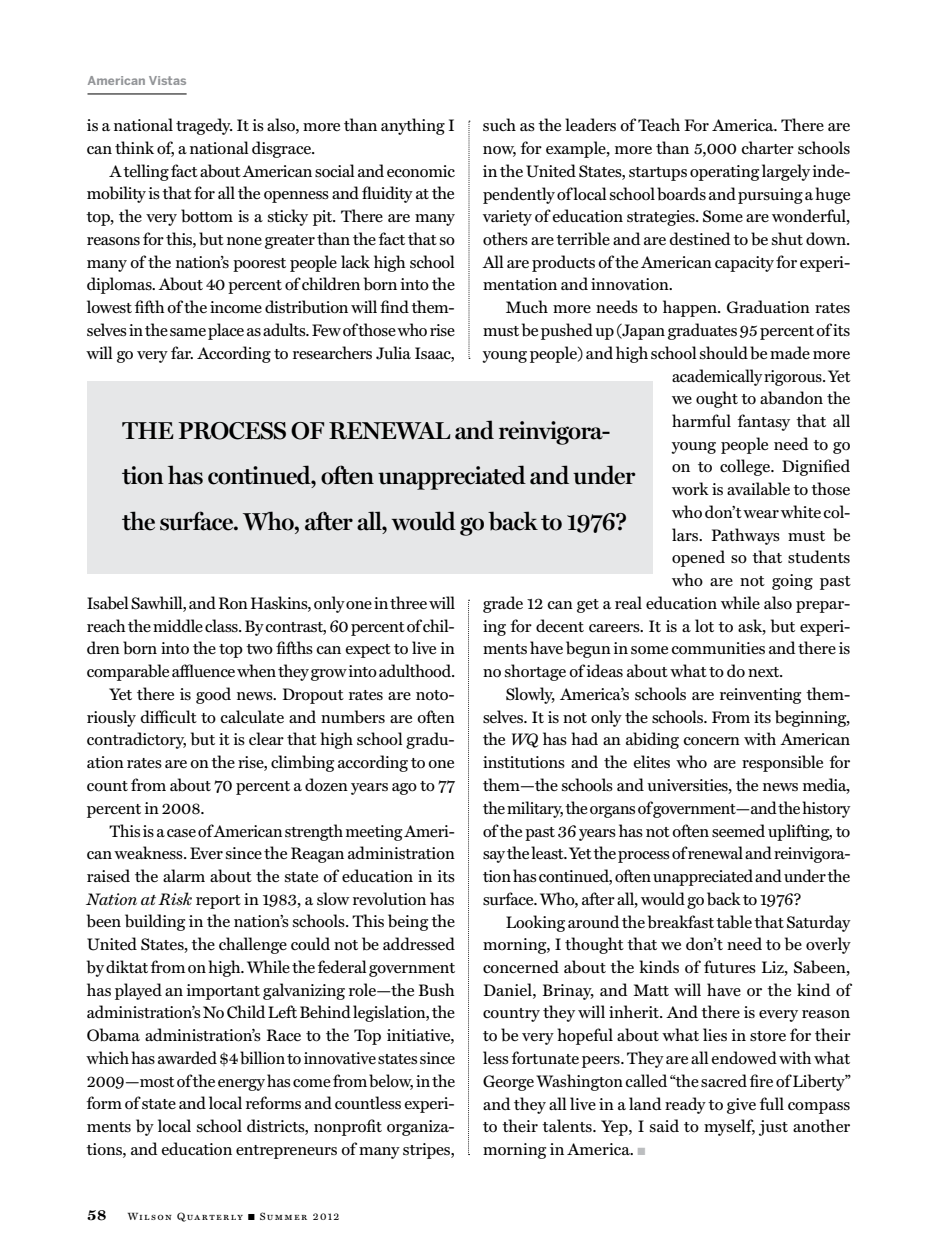
<style>
.page{position:relative;width:945px;height:1260px;background:#fff}
.page>*{position:absolute;margin:0;border:0;box-sizing:border-box;transform-origin:0 0}
.t1{font:600 24.5px/45.5px "Miller Display";letter-spacing:-.02em;color:#000}
.t2{font:16.62px/22.8px "Miller Text";letter-spacing:-.005em;color:#000;text-align:justify}
.t3{font:700 15.75px "Miller Text";color:#000}
.t4{font:700 12.25px "Benton Sans";letter-spacing:.01em;color:#939598}
.t5{font:10.5px "Miller Text Roman SC";letter-spacing:.13em;color:#000}
.s1{font-style:italic}
.s2{color:#bcbec0}
</style>
<div class="page">
<svg style="left:469px;top:121px;width:1px;height:238px"></svg>
<hr style="left:88px;top:94px;width:99px;height:1px;background:#000">
<div style="left:88px;top:382px;width:565px;height:192px;background:#e6e7e8"></div>
<svg style="left:468px;top:600px;width:2px;height:555px"></svg>
<p class="t4" style="left:88px;top:73px;width:101px">American Vistas</p>
<p class="t2" style="left:483px;top:114px;width:369px">such as the leaders of Teach For America. There are now, for example, more than 5,000 charter schools in the United States, startups operating largely inde&shy;pendently of local school boards and pursuing a huge variety of education strategies. Some are wonderful, others are terrible and are destined to be shut down.<br>All are products of the American capacity for experi&shy;mentation and innovation.</p>
<p class="t2" style="left:506px;top:296px;width:346px">Much more needs to happen. Graduation rates</p>
<p class="t2" style="left:483px;top:319px;width:369px">must be pushed up (Japan graduates 95 percent of its</p>
<p class="t2" style="left:483px;top:342px;width:369px">young people) and high school should be made more</p>
<p class="t2" style="left:672px;top:364px;width:180px">academically rigorous. Yet</p>
<p class="t2" style="left:672px;top:387px;width:180px">we ought to abandon the</p>
<p class="t2" style="left:672px;top:410px;width:180px">harmful fantasy that all</p>
<p class="t2" style="left:672px;top:433px;width:180px">young people need to go</p>
<p class="t2" style="left:672px;top:455px;width:180px">on to college. Dignified</p>
<p class="t2" style="left:672px;top:478px;width:180px">work is available to those</p>
<p class="t2" style="left:672px;top:501px;width:180px">who don’t wear white col-</p>
<p class="t2" style="left:672px;top:524px;width:180px">lars. Pathways must be</p>
<p class="t2" style="left:672px;top:546px;width:180px">opened so that students</p>
<p class="t2" style="left:672px;top:569px;width:180px">who are not going past</p>
<p class="t2" style="left:483px;top:592px;width:369px">grade 12 can get a real education while also prepar-</p>
<p class="t2" style="left:483px;top:615px;width:369px">ing for decent careers. It is a lot to ask, but experi-</p>
<p class="t2" style="left:483px;top:637px;width:369px">ments have begun in some communities and there is</p>
<p class="t2" style="left:483px;top:660px;width:302px">no shortage of ideas about what to do next.</p>
<p class="t2" style="left:506px;top:683px;width:346px">Slowly, America’s schools are reinventing them-</p>
<p class="t2" style="left:483px;top:706px;width:369px">selves. It is not only the schools. From its beginning,</p>
<p class="t2" style="left:483px;top:728px;width:369px">the <span class="s1">WQ</span> has had an abiding concern with American</p>
<p class="t2" style="left:483px;top:751px;width:369px">institutions and the elites who are responsible for</p>
<p class="t2" style="left:483px;top:774px;width:369px">them—the schools and universities, the news media,</p>
<p class="t2" style="left:483px;top:797px;width:369px">the military, the organs of government—and the history</p>
<p class="t2" style="left:483px;top:819px;width:369px">of the past 36 years has not often seemed uplifting, to</p>
<p class="t2" style="left:483px;top:842px;width:369px">say the least. Yet the process of renewal and reinvigora-</p>
<p class="t2" style="left:483px;top:865px;width:369px">tion has continued, often unappreciated and under the</p>
<p class="t2" style="left:483px;top:888px;width:320px">surface. Who, after all, would go back to 1976?</p>
<p class="t2" style="left:506px;top:910px;width:346px">Looking around the breakfast table that Saturday</p>
<p class="t2" style="left:483px;top:933px;width:369px">morning, I thought that we don’t need to be overly</p>
<p class="t2" style="left:483px;top:956px;width:369px">concerned about the kinds of futures Liz, Sabeen,</p>
<p class="t2" style="left:483px;top:979px;width:369px">Daniel, Brinay, and Matt will have or the kind of</p>
<p class="t2" style="left:483px;top:1001px;width:369px">country they will inherit. And there is every reason</p>
<p class="t2" style="left:483px;top:1024px;width:369px">to be very hopeful about what lies in store for their</p>
<p class="t2" style="left:483px;top:1047px;width:369px">less fortunate peers. They are all endowed with what</p>
<p class="t2" style="left:483px;top:1070px;width:369px">George Washington called “the sacred fire of Liberty”</p>
<p class="t2" style="left:483px;top:1092px;width:369px">and they all live in a land ready to give full compass</p>
<p class="t2" style="left:483px;top:1115px;width:369px">to their talents. Yep, I said to myself, just another</p>
<p class="t2" style="left:483px;top:1138px;width:164px">morning in America. <span class="s2">■</span></p>
<p class="t2" style="left:87px;top:114px;width:369px">is a national tragedy. It is also, more than anything I can think of, a national disgrace.</p>
<p class="t2" style="left:87px;top:160px;width:369px;text-indent:23px">A telling fact about American social and economic mobility is that for all the openness and fluidity at the top, the very bottom is a sticky pit. There are many reasons for this, but none greater than the fact that so many of the nation’s poorest people lack high school diplomas. About 40 percent of children born into the lowest fifth of the income distribution will find them&shy;selves in the same place as adults. Few of those who rise will go very far. According to researchers Julia Isaac,</p>
<h1 class="t1" style="left:122px;top:407px;width:514px">The pro cess of renewal and reinvigora&shy;tion has continued, often unappreciated and under the surface. Who, after all, would go back to 1976?</h1>
<p class="t2" style="left:87px;top:592px;width:370px">Isabel Sawhill, and Ron Haskins, only one in three will</p>
<p class="t2" style="left:87px;top:615px;width:369px">reach the middle class. By contrast, 60 percent of chil-</p>
<p class="t2" style="left:87px;top:637px;width:369px">dren born into the top two fifths can expect to live in</p>
<p class="t2" style="left:87px;top:660px;width:370px">comparable affluence when they grow into adulthood.</p>
<p class="t2" style="left:110px;top:683px;width:347px">Yet there is good news. Dropout rates are noto-</p>
<p class="t2" style="left:87px;top:706px;width:369px">riously difficult to calculate and numbers are often</p>
<p class="t2" style="left:87px;top:728px;width:369px">contradictory, but it is clear that high school gradu-</p>
<p class="t2" style="left:87px;top:751px;width:369px">ation rates are on the rise, climbing according to one</p>
<p class="t2" style="left:87px;top:774px;width:369px">count from about 70 percent a dozen years ago to 77</p>
<p class="t2" style="left:87px;top:797px;width:119px">percent in 2008.</p>
<p class="t2" style="left:110px;top:819px;width:347px">This is a case of American strength meeting Ameri-</p>
<p class="t2" style="left:87px;top:842px;width:369px">can weakness. Ever since the Reagan administration</p>
<p class="t2" style="left:87px;top:865px;width:369px">raised the alarm about the state of education in its</p>
<p class="t2" style="left:87px;top:888px;width:369px"><span class="s1">Nation at Risk</span> report in 1983, a slow revolution has</p>
<p class="t2" style="left:87px;top:910px;width:369px">been building in the nation’s schools. This being the</p>
<p class="t2" style="left:87px;top:933px;width:369px">United States, the challenge could not be addressed</p>
<p class="t2" style="left:87px;top:956px;width:370px">by diktat from on high. While the federal government</p>
<p class="t2" style="left:87px;top:979px;width:369px">has played an important galvanizing role—the Bush</p>
<p class="t2" style="left:87px;top:1001px;width:370px">administration’s No Child Left Behind legislation, the</p>
<p class="t2" style="left:87px;top:1024px;width:369px">Obama administration’s Race to the Top initiative,</p>
<p class="t2" style="left:87px;top:1047px;width:370px">which has awarded $4 billion to innovative states since</p>
<p class="t2" style="left:87px;top:1070px;width:370px">2009—most of the energy has come from below, in the</p>
<p class="t2" style="left:87px;top:1092px;width:369px">form of state and local reforms and countless experi-</p>
<p class="t2" style="left:87px;top:1115px;width:369px">ments by local school districts, nonprofit organiza-</p>
<p class="t2" style="left:87px;top:1138px;width:369px">tions, and education entrepreneurs of many stripes,</p>
<p class="t3" style="left:88px;top:1205px;width:21px">58</p>
<p class="t5" style="left:128px;top:1210px;width:213px">Wilson Quarterly ■ Summer 2012</p>
</div>
